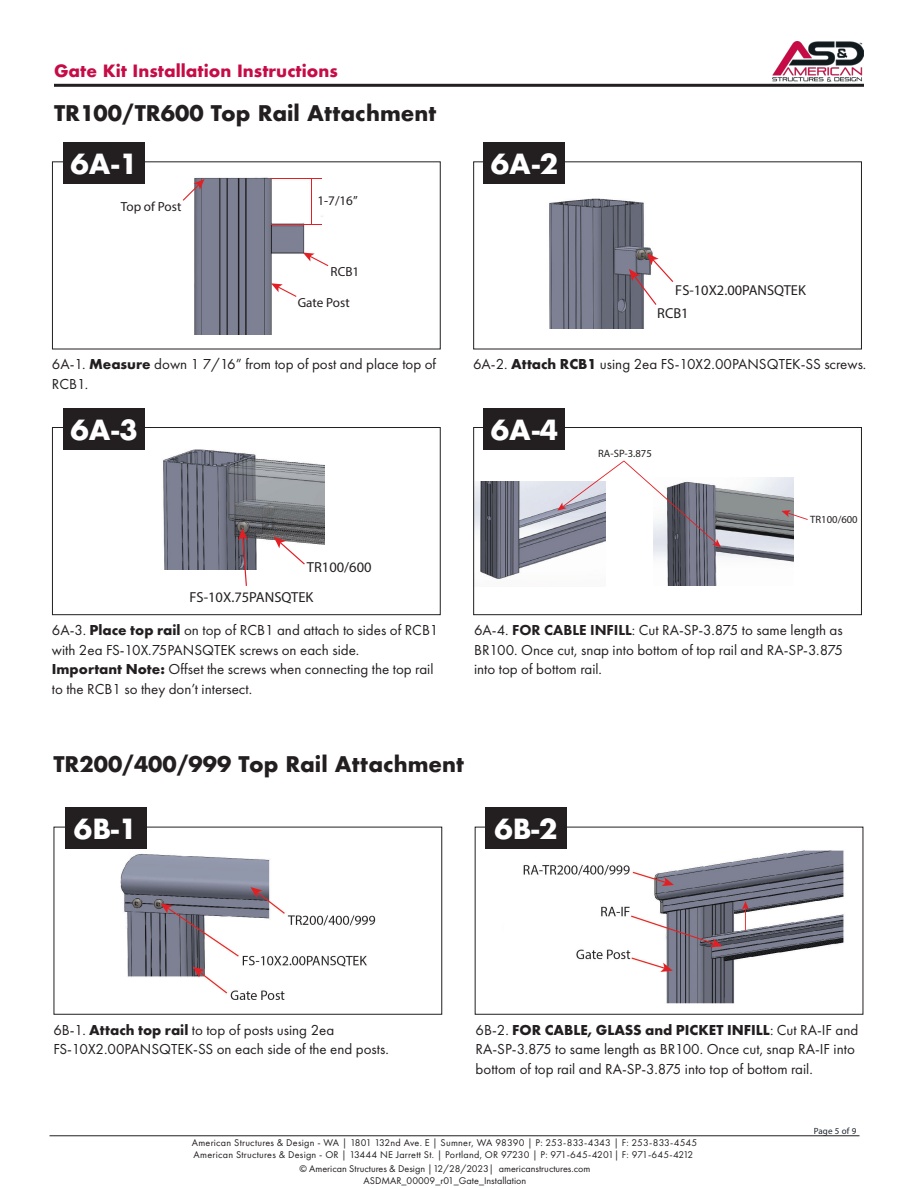
<style>
.page{position:relative;width:918px;height:1188px;background:#fff}
.page>*{position:absolute;margin:0;border:0;box-sizing:border-box;transform-origin:0 0}
.t1{font:700 27px "Futura";color:#fff}
.t2{font:700 21px "Futura";color:#231f20}
.t3{font:700 16.5px "Futura";color:#c60c46}
.t4{font:15px/19.5px "Futura PT";color:#231f20}
.t5{font:14.55px "Myriad Pro";color:#231f20}
.t6{font:14.4px/22.8px "Myriad Pro";color:#231f20}
.t7{font:13.2px "Myriad Pro";color:#231f20}
.t8{font:10.65px "Myriad Pro";color:#231f20}
.t9{font:10.2px/12.6px "Futura PT";letter-spacing:.025em;color:#231f20}
.t10{font:10.2px/11.9px "Futura PT";color:#231f20;text-align:center}
.t11{font:9px "Myriad Pro";letter-spacing:.02em;color:#1b242b}
.s1{font-weight:700}
.s2{font-weight:800}
</style>
<div class="page">
<hr style="left:50px;top:1136px;width:810px;height:1px;background:#231f20">
<img style="left:120px;top:853px;width:256px;height:147px">
<img style="left:523px;top:850px;width:321px;height:154px">
<hr style="left:54px;top:84px;width:810px;height:3px;background:#231f20">
<img style="left:773px;top:42px;width:91px;height:40px">
<div style="left:54px;top:827px;width:388px;height:188px;border:1px solid #231f20"></div>
<img style="left:163px;top:449px;width:161px;height:120px">
<svg style="left:274px;top:537px;width:31px;height:28px"></svg>
<svg style="left:238px;top:528px;width:10px;height:58px"></svg>
<div style="left:52px;top:427px;width:389px;height:188px;border:1px solid #231f20"></div>
<img style="left:182px;top:177px;width:147px;height:157px">
<hr style="left:271px;top:178px;width:50px;height:1px;background:#e11f25">
<hr style="left:271px;top:224px;width:50px;height:1px;background:#e11f25">
<hr style="left:311px;top:178px;width:1px;height:46px;background:#e11f25">
<svg style="left:303px;top:253px;width:25px;height:13px"></svg>
<svg style="left:183px;top:179px;width:22px;height:22px"></svg>
<svg style="left:271px;top:283px;width:25px;height:14px"></svg>
<div style="left:52px;top:161px;width:389px;height:188px;border:1px solid #231f20"></div>
<img style="left:549px;top:198px;width:125px;height:130px">
<svg style="left:629px;top:253px;width:44px;height:52px"></svg>
<div style="left:473px;top:161px;width:389px;height:188px;border:1px solid #231f20"></div>
<div style="left:475px;top:827px;width:388px;height:188px;border:1px solid #231f20"></div>
<img style="left:475px;top:482px;width:113px;height:97px">
<img style="left:654px;top:477px;width:140px;height:109px">
<svg style="left:557px;top:461px;width:164px;height:86px"></svg>
<svg style="left:781px;top:510px;width:27px;height:10px"></svg>
<div style="left:473px;top:427px;width:389px;height:188px;border:1px solid #231f20"></div>
<div style="left:65px;top:808px;width:81px;height:41px;background:#231f20"></div>
<div style="left:63px;top:408px;width:82px;height:41px;background:#231f20"></div>
<div style="left:63px;top:143px;width:82px;height:41px;background:#231f20"></div>
<div style="left:485px;top:808px;width:82px;height:41px;background:#231f20"></div>
<div style="left:484px;top:408px;width:81px;height:41px;background:#231f20"></div>
<div style="left:484px;top:143px;width:81px;height:41px;background:#231f20"></div>
<p class="t3" style="left:54px;top:58px;width:285px">Gate Kit Installation Instructions</p>
<p class="t2" style="left:54px;top:98px;width:384px">TR100/TR600 Top Rail Attachment</p>
<p class="t1" style="left:70px;top:144px;width:69px">6A-1</p>
<p class="t7" style="left:121px;top:198px;width:62px">Top of Post</p>
<p class="t7" style="left:317px;top:193px;width:42px">1-7/16”</p>
<p class="t7" style="left:331px;top:263px;width:30px">RCB1</p>
<p class="t7" style="left:298px;top:295px;width:54px">Gate Post</p>
<p class="t1" style="left:491px;top:144px;width:69px">6A-2</p>
<p class="t6" style="left:657px;top:279px;width:150px;text-indent:18px">FS-10X2.00PANSQTEK<br>RCB1</p>
<p class="t4" style="left:52px;top:355px;width:386px">6A-1. <span class="s1">Measure</span> down 1 7/16” from top of post and place top of<br>RCB1.</p>
<p class="t4" style="left:473px;top:355px;width:395px">6A-2. <span class="s1">Attach RCB1</span> using 2ea FS-10X2.00PANSQTEK-SS screws.</p>
<p class="t1" style="left:70px;top:410px;width:69px">6A-3</p>
<p class="t1" style="left:491px;top:410px;width:69px">6A-4</p>
<p class="t8" style="left:598px;top:447px;width:55px">RA-SP-3.875</p>
<p class="t5" style="left:307px;top:558px;width:66px">TR100/600</p>
<p class="t5" style="left:190px;top:588px;width:125px">FS-10X.75PANSQTEK</p>
<p class="t4" style="left:52px;top:620px;width:388px">6A-3. <span class="s1">Place top rail</span> on top of RCB1 and attach to sides of RCB1 with 2ea FS-10X.75PANSQTEK screws on each side.</p>
<p class="t4" style="left:52px;top:659px;width:383px"><span class="s1">Important Note:</span> Offset the screws when connecting the top rail to the RCB1 so they don’t intersect.</p>
<p class="t8" style="left:810px;top:513px;width:49px">TR100/600</p>
<p class="t4" style="left:474px;top:620px;width:371px;text-align:justify">6A-4. <span class="s2">FOR CABLE INFILL</span>: Cut RA-SP-3.875 to same length as BR100. Once cut, snap into bottom of top rail and RA-SP-3.875 into top of bottom rail.</p>
<p class="t2" style="left:53px;top:749px;width:412px">TR200/400/999 Top Rail Attachment</p>
<p class="t1" style="left:74px;top:810px;width:65px">6B-1</p>
<p class="t1" style="left:494px;top:810px;width:65px">6B-2</p>
<p class="t4" style="left:53px;top:1020px;width:337px">6B-1. <span class="s1">Attach top rail</span> to top of posts using 2ea<br>FS-10X2.00PANSQTEK-SS on each side of the end posts.</p>
<p class="t4" style="left:476px;top:1020px;width:384px">6B-2. <span class="s1">FOR CABLE, GLASS and PICKET INFILL</span>: Cut RA-IF and<br>RA-SP-3.875 to same length as BR100. Once cut, snap RA-IF into bottom of top rail and RA-SP-3.875 into top of bottom rail.</p>
<p class="t9" style="left:192px;top:1136px;width:507px">American Structures &amp; Design - WA | 1801 132nd Ave. E | Sumner, WA 98390 | P: 253-833-4343 | F: 253-833-4545<br>American Structures &amp; Design - OR | 13444 NE Jarrett St. | Portland, OR 97230 | P: 971-645-4201| F: 971-645-4212</p>
<p class="t10" style="left:299px;top:1162px;width:293px">© American Structures &amp; Design | 12/28/2023| americanstructures.com<br>ASDMAR_00009_r01_Gate_Installation</p>
<p class="t11" style="left:814px;top:1126px;width:44px">Page 5 of 9</p>
</div>
